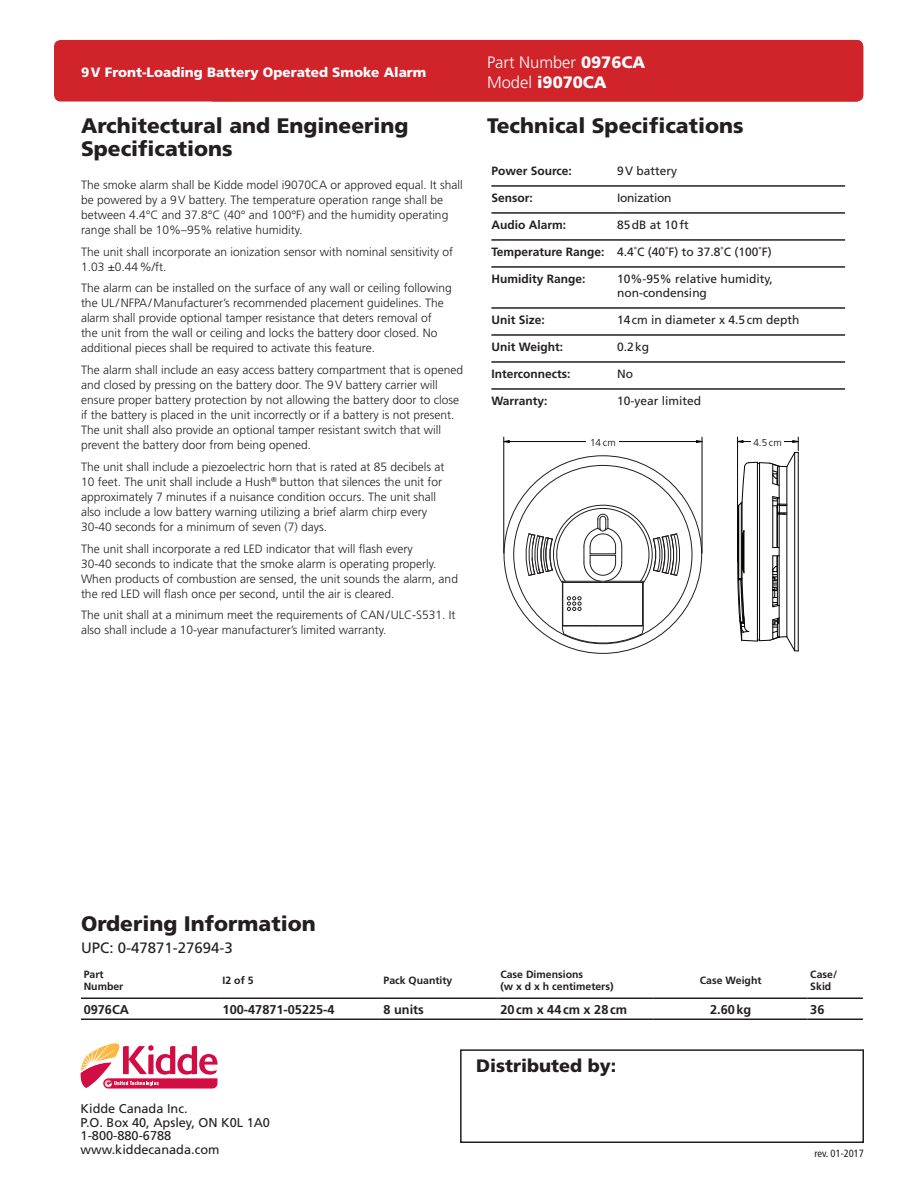
<style>
.page{position:relative;width:918px;height:1188px;background:#fff}
.page>*{position:absolute;margin:0;border:0;box-sizing:border-box;transform-origin:0 0}
.Headings{font:900 21px/22.5px "Frutiger";color:#231f20}
.Headings-2{font:900 18px "Frutiger";color:#231f20}
.Feature_Headings{font:300 16.5px "Frutiger";color:#fff}
.Feature_Headings-2{font:900 16.5px "Frutiger";color:#fff}
.Ordering_Headings{font:15px "Frutiger";color:#231f20}
.Feature_Headings-3{font:900 13.5px "Frutiger";color:#fff}
.Body_Text{font:12.75px/13.5px "Frutiger";color:#231f20}
.Subheads{font:700 12.75px "Frutiger";color:#231f20}
.Body_Text-2{font:300 12px/15px "Frutiger";color:#231f20}
.t1{font:12px/14.4px "Frutiger";color:#231f20}
.t2{font:700 12px "Frutiger";color:#231f20}
.t3{font:12px "Frutiger";letter-spacing:-.02em;color:#231f20}
.Subheads-2{font:700 10.5px/12px "Frutiger";color:#231f20}
.t4{font:condensed 10.5px "Frutiger";color:#231f20}
.t5{font:300 9.9px "Frutiger";color:#050504}
.s1{font-weight:900}
.s2{font-weight:300}
</style>
<div class="page">
<div style="left:54px;top:40px;width:809px;height:62px;background:#d1232a;border-radius:7px"></div>
<svg style="left:207px;top:40px;width:656px;height:62px"></svg>
<svg style="left:81px;top:1043px;width:137px;height:46px"></svg>
<div style="left:460px;top:1049px;width:404px;height:94px;border:2px solid #231f20"></div>
<hr style="left:643px;top:583px;width:1px;height:43px;background:#211e1e">
<hr style="left:562px;top:583px;width:1px;height:43px;background:#211e1e">
<svg style="left:567px;top:596px;width:14px;height:15px"></svg>
<hr style="left:563px;top:582px;width:1px;height:43px;background:#211e1e">
<hr style="left:642px;top:582px;width:1px;height:43px;background:#211e1e">
<svg style="left:561px;top:625px;width:83px;height:21px"></svg>
<svg style="left:503px;top:440px;width:7px;height:3px"></svg>
<svg style="left:696px;top:440px;width:6px;height:3px"></svg>
<hr style="left:504px;top:437px;width:1px;height:116px;background:#050504">
<hr style="left:702px;top:437px;width:1px;height:116px;background:#050504">
<hr style="left:504px;top:441px;width:92px;height:1px;background:#050504">
<hr style="left:610px;top:441px;width:92px;height:1px;background:#050504">
<svg style="left:737px;top:437px;width:62px;height:215px"></svg>
<div style="left:587px;top:434px;width:32px;height:13px;background:#fff"></div>
<div style="left:751px;top:434px;width:33px;height:13px;background:#fff"></div>
<svg style="left:525px;top:497px;width:156px;height:87px"></svg>
<hr style="left:81px;top:1018px;width:139px;height:2px;background:#231f20">
<hr style="left:220px;top:1018px;width:161px;height:2px;background:#231f20">
<hr style="left:381px;top:1018px;width:117px;height:2px;background:#231f20">
<hr style="left:498px;top:1018px;width:156px;height:2px;background:#231f20">
<hr style="left:654px;top:1018px;width:154px;height:2px;background:#231f20">
<hr style="left:808px;top:1018px;width:55px;height:2px;background:#231f20">
<hr style="left:81px;top:998px;width:139px;height:1px;background:#231f20">
<hr style="left:220px;top:998px;width:161px;height:1px;background:#231f20">
<hr style="left:381px;top:998px;width:117px;height:1px;background:#231f20">
<hr style="left:498px;top:998px;width:156px;height:1px;background:#231f20">
<hr style="left:654px;top:998px;width:154px;height:1px;background:#231f20">
<hr style="left:808px;top:998px;width:55px;height:1px;background:#231f20">
<hr style="left:491px;top:185px;width:126px;height:2px;background:#231f20">
<hr style="left:617px;top:185px;width:228px;height:2px;background:#231f20">
<hr style="left:491px;top:212px;width:126px;height:2px;background:#231f20">
<hr style="left:617px;top:212px;width:228px;height:2px;background:#231f20">
<hr style="left:491px;top:239px;width:126px;height:2px;background:#231f20">
<hr style="left:617px;top:239px;width:228px;height:2px;background:#231f20">
<hr style="left:491px;top:266px;width:126px;height:2px;background:#231f20">
<hr style="left:617px;top:266px;width:228px;height:2px;background:#231f20">
<hr style="left:491px;top:307px;width:126px;height:2px;background:#231f20">
<hr style="left:617px;top:307px;width:228px;height:2px;background:#231f20">
<hr style="left:491px;top:334px;width:126px;height:2px;background:#231f20">
<hr style="left:617px;top:334px;width:228px;height:2px;background:#231f20">
<hr style="left:491px;top:361px;width:126px;height:2px;background:#231f20">
<hr style="left:617px;top:361px;width:228px;height:2px;background:#231f20">
<hr style="left:491px;top:388px;width:126px;height:2px;background:#231f20">
<hr style="left:617px;top:388px;width:228px;height:2px;background:#231f20">
<p class="Feature_Headings-3" style="left:81px;top:64px;width:347px">9V Front-Loading Battery Operated Smoke Alarm</p>
<p class="Headings" style="left:81px;top:114px;width:329px">Architectural and Engineering<br>Specifications</p>
<p class="Body_Text-2" style="left:81px;top:177px;width:383px">The smoke alarm shall be Kidde model i9070CA or approved equal. It shall be powered by a 9V battery. The temperature operation range shall be between 4.4°C and 37.8°C (40° and 100°F) and the humidity operating range shall be 10%–95% relative humidity.</p>
<p class="Body_Text-2" style="left:81px;top:244px;width:374px">The unit shall incorporate an ionization sensor with nominal sensitivity of<br>1.03 ±0.44%/ft.</p>
<p class="Body_Text-2" style="left:81px;top:281px;width:372px">The alarm can be installed on the surface of any wall or ceiling following the UL /NFPA/Manufacturer’s recommended placement guidelines. The alarm shall provide optional tamper resistance that deters removal of<br>the unit from the wall or ceiling and locks the battery door closed. No additional pieces shall be required to activate this feature.</p>
<p class="Body_Text-2" style="left:81px;top:363px;width:384px">The alarm shall include an easy access battery compartment that is opened and closed by pressing on the battery door. The 9V battery carrier will ensure proper battery protection by not allowing the battery door to close if the battery is placed in the unit incorrectly or if a battery is not present.<br>The unit shall also provide an optional tamper resistant switch that will prevent the battery door from being opened.</p>
<p class="Body_Text-2" style="left:81px;top:459px;width:365px">The unit shall include a piezoelectric horn that is rated at 85 decibels at 10 feet. The unit shall include a Hush<sup>®</sup> button that silences the unit for approximately 7 minutes if a nuisance condition occurs. The unit shall also include a low battery warning utilizing a brief alarm chirp every 30-40 seconds for a minimum of seven (7) days.</p>
<p class="Body_Text-2" style="left:81px;top:541px;width:379px">The unit shall incorporate a red LED indicator that will flash every<br>30-40 seconds to indicate that the smoke alarm is operating properly.<br>When products of combustion are sensed, the unit sounds the alarm, and the red LED will flash once per second, until the air is cleared.</p>
<p class="Body_Text-2" style="left:81px;top:608px;width:376px">The unit shall at a minimum meet the requirements of CAN/ULC-S531. It also shall include a 10-year manufacturer’s limited warranty.</p>
<p class="Feature_Headings" style="left:487px;top:53px;width:160px">Part Number <span class="s1">0976CA</span></p>
<p class="Feature_Headings-2" style="left:487px;top:72px;width:121px"><span class="s2">Model</span> i9070CA</p>
<p class="Headings" style="left:487px;top:114px;width:258px">Technical Specifications</p>
<p class="t2" style="left:491px;top:163px;width:82px">Power Source:</p>
<p class="t1" style="left:617px;top:163px;width:62px">9V battery</p>
<p class="t2" style="left:491px;top:190px;width:43px">Sensor:</p>
<p class="t3" style="left:617px;top:190px;width:56px">Ionization</p>
<p class="t2" style="left:491px;top:217px;width:76px">Audio Alarm:</p>
<p class="t1" style="left:617px;top:217px;width:73px">85dB at 10ft</p>
<p class="t2" style="left:491px;top:244px;width:115px">Temperature Range:</p>
<p class="t1" style="left:617px;top:244px;width:156px">4.4˚C (40˚F) to 37.8˚C (100˚F)</p>
<p class="t2" style="left:491px;top:271px;width:96px">Humidity Range:</p>
<p class="t1" style="left:617px;top:271px;width:157px">10%-95% relative humidity, non-condensing</p>
<p class="t2" style="left:491px;top:313px;width:55px">Unit Size:</p>
<p class="t1" style="left:617px;top:312px;width:184px">14cm in diameter x 4.5cm depth</p>
<p class="t2" style="left:491px;top:340px;width:73px">Unit Weight:</p>
<p class="t1" style="left:617px;top:339px;width:34px">0.2kg</p>
<p class="t2" style="left:491px;top:367px;width:81px">Interconnects:</p>
<p class="t1" style="left:617px;top:366px;width:17px">No</p>
<p class="t2" style="left:491px;top:394px;width:58px">Warranty:</p>
<p class="t1" style="left:617px;top:393px;width:86px">10-year limited</p>
<p class="t5" style="left:590px;top:437px;width:27px">14 cm</p>
<p class="t5" style="left:753px;top:437px;width:30px">4.5 cm</p>
<p class="Headings" style="left:81px;top:913px;width:236px">Ordering Information</p>
<p class="Ordering_Headings" style="left:81px;top:939px;width:153px">UPC: 0-47871-27694-3</p>
<p class="Subheads-2" style="left:84px;top:968px;width:41px">Part<br>Number</p>
<p class="Subheads-2" style="left:223px;top:974px;width:32px">I2 of 5</p>
<p class="Subheads-2" style="left:384px;top:974px;width:70px">Pack Quantity</p>
<p class="Subheads-2" style="left:500px;top:968px;width:115px">Case Dimensions<br>(w x d x h centimeters)</p>
<p class="Subheads-2" style="left:700px;top:974px;width:63px">Case Weight</p>
<p class="Subheads-2" style="left:810px;top:968px;width:28px">Case/<br>Skid</p>
<p class="Subheads" style="left:84px;top:1002px;width:47px">0976CA</p>
<p class="Subheads" style="left:223px;top:1002px;width:113px">100-47871-05225-4</p>
<p class="Subheads" style="left:384px;top:1002px;width:42px">8 units</p>
<p class="Subheads" style="left:500px;top:1002px;width:128px">20cm x 44cm x 28cm</p>
<p class="Subheads" style="left:710px;top:1002px;width:43px">2.60kg</p>
<p class="Subheads" style="left:810px;top:1002px;width:16px">36</p>
<p class="Body_Text" style="left:81px;top:1102px;width:191px">Kidde Canada Inc.<br>P.O. Box 40, Apsley, ON K0L 1A0<br>1-800-880-6788 www.kiddecanada.com</p>
<p class="Headings-2" style="left:476px;top:1055px;width:142px">Distributed by:</p>
<p class="t4" style="left:815px;top:1147px;width:51px">rev. 01-2017</p>
</div>
